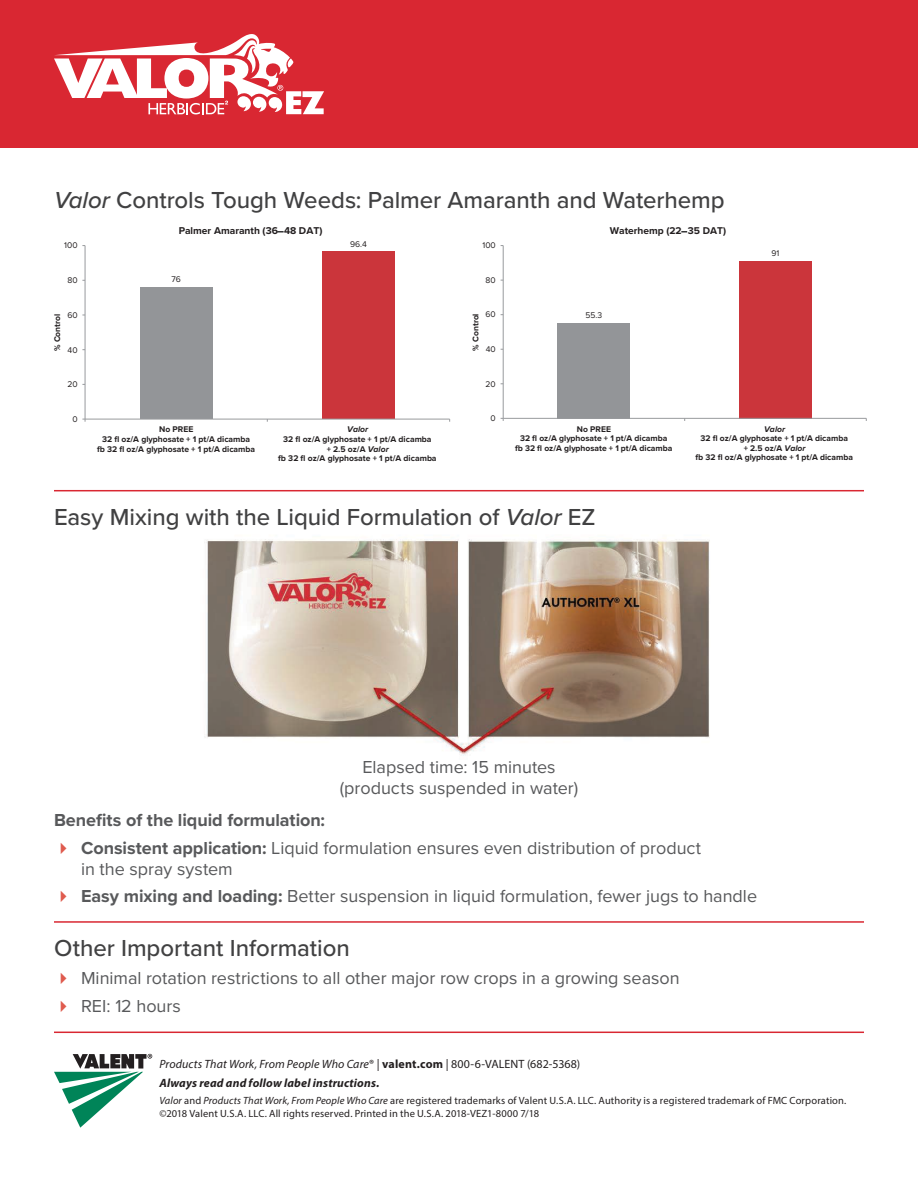
<style>
.page{position:relative;width:918px;height:1188px;background:#fff}
.page>*{position:absolute;margin:0;border:0;box-sizing:border-box;transform-origin:0 0}
.Heading_2_rule{font:500 24px "Proxima Nova";letter-spacing:-.005em;color:#414142}
.Heading_2{font:500 24px "Proxima Nova";letter-spacing:-.005em;color:#414142}
.body_no_space{font:18px/21px "Proxima Nova";color:#58595b}
.body{font:700 18px "Proxima Nova";letter-spacing:-.005em;color:#58595b}
.t1{font:italic 700 12px/18.9px "Myriad Pro";letter-spacing:.015em;color:#231f20}
.t2{font:10.5px/12.6px "Myriad Pro";letter-spacing:.01em;color:#231f20}
.t3{font:700 10.2px "Proxima Nova";color:#231f20}
.t4{font:700 8.55px/9.6px "Proxima Nova";color:#231f20;text-align:center}
.t5{font:8.55px "Proxima Nova";color:#231f20}
.s1{font-style:italic}
.s2{font-weight:700}
.s3{font-weight:400}
.s4{font-weight:400;font-style:normal}
.s5{font-style:normal}
</style>
<div class="page">
<div style="left:0;top:0;width:918px;height:148px;background:#d92732"></div>
<svg style="left:54px;top:34px;width:270px;height:80px"></svg>
<hr style="left:54px;top:1032px;width:810px;height:1px;background:#d92732">
<svg style="left:54px;top:1054px;width:98px;height:74px"></svg>
<img style="left:204px;top:539px;width:506px;height:217px">
<hr style="left:54px;top:490px;width:810px;height:1px;background:#d92732">
<hr style="left:54px;top:921px;width:810px;height:2px;background:#d92732">
<div style="left:140px;top:287px;width:73px;height:132px;background:#939598"></div>
<div style="left:322px;top:252px;width:73px;height:167px;background:#cb353b"></div>
<hr style="left:85px;top:246px;width:1px;height:173px;background:#989a9d">
<hr style="left:85px;top:419px;width:365px;height:1px;background:#989a9d">
<svg style="left:278px;top:231px;width:6px;height:2px"></svg>
<div style="left:739px;top:261px;width:73px;height:157px;background:#cb353b"></div>
<div style="left:558px;top:323px;width:72px;height:95px;background:#939598"></div>
<hr style="left:503px;top:246px;width:1px;height:172px;background:#989a9d">
<hr style="left:503px;top:418px;width:363px;height:1px;background:#989a9d">
<svg style="left:682px;top:231px;width:6px;height:2px"></svg>
<p class="Heading_2" style="left:54px;top:186px;width:672px"><span class="s1">Valor</span> Controls Tough Weeds: Palmer Amaranth and Waterhemp</p>
<p class="t3" style="left:179px;top:224px;width:145px">Palmer Amaranth (36 48 DAT)</p>
<p class="t3" style="left:610px;top:224px;width:118px">Waterhemp (22 35 DAT)</p>
<p class="t5" style="left:64px;top:240px;width:15px">100</p>
<p class="t5" style="left:350px;top:239px;width:18px">96.4</p>
<p class="t5" style="left:482px;top:240px;width:15px">100</p>
<p class="t5" style="left:772px;top:248px;width:9px">91</p>
<p class="t5" style="left:67px;top:275px;width:12px">80</p>
<p class="t5" style="left:171px;top:274px;width:11px">76</p>
<p class="t5" style="left:486px;top:275px;width:12px">80</p>
<p class="t5" style="left:67px;top:310px;width:12px">60</p>
<p class="t4" style="left:53px;top:351px;width:39px;rotate:-90deg">% Control</p>
<p class="t5" style="left:68px;top:345px;width:12px">40</p>
<p class="t5" style="left:486px;top:310px;width:12px">60</p>
<p class="t4" style="left:471px;top:351px;width:39px;rotate:-90deg">% Control</p>
<p class="t5" style="left:486px;top:344px;width:12px">40</p>
<p class="t5" style="left:586px;top:310px;width:18px">55.3</p>
<p class="t5" style="left:67px;top:379px;width:12px">20</p>
<p class="t5" style="left:486px;top:379px;width:12px">20</p>
<p class="t5" style="left:72px;top:414px;width:7px">0</p>
<p class="t5" style="left:491px;top:413px;width:7px">0</p>
<p class="t4" style="left:102px;top:425px;width:155px">No PREE<br>32 fl oz/A glyphosate + 1 pt/A dicamba<br>32 fl oz/A glyphosate + 1 pt/A dicamba</p>
<p class="t4" style="left:283px;top:425px;width:155px"><span class="s1">Valor<br></span>32 fl oz/A glyphosate + 1 pt/A dicamba + 2.5 oz/A <span class="s1">Valor<br></span>32 fl oz/A glyphosate + 1 pt/A dicamba</p>
<p class="t4" style="left:520px;top:424px;width:154px">No PREE<br>32 fl oz/A glyphosate + 1 pt/A dicamba<br>32 fl oz/A glyphosate + 1 pt/A dicamba</p>
<p class="t4" style="left:701px;top:424px;width:154px"><span class="s1">Valor<br></span>32 fl oz/A glyphosate + 1 pt/A dicamba + 2.5 oz/A <span class="s1">Valor<br></span>32 fl oz/A glyphosate + 1 pt/A dicamba</p>
<p class="Heading_2_rule" style="left:54px;top:503px;width:543px">Easy Mixing with the Liquid Formulation of <span class="s1">Valor</span> EZ</p>
<p class="body_no_space" style="left:362px;top:757px;width:195px">Elapsed time: 15 minutes</p>
<p class="body_no_space" style="left:340px;top:778px;width:240px">(products suspended in water)</p>
<p class="body" style="left:54px;top:809px;width:273px">Benefits of the liquid formulation:</p>
<p class="body_no_space" style="left:81px;top:838px;width:622px"><span class="s2">Consistent application:</span> Liquid formulation ensures even distribution of product in the spray system</p>
<p class="body_no_space" style="left:81px;top:886px;width:678px"><span class="s2">Easy mixing and loading:</span> Better suspension in liquid formulation, fewer jugs to handle</p>
<p class="Heading_2_rule" style="left:54px;top:934px;width:297px">Other Important Information</p>
<p class="body_no_space" style="left:81px;top:968px;width:600px">Minimal rotation restrictions to all other major row crops in a growing season</p>
<p class="body_no_space" style="left:81px;top:996px;width:102px">REI: 12 hours</p>
<h3 class="t1" style="left:160px;top:1054px;width:422px"><span class="s3">Products That Work, From People Who Care</span><span class="s4">® |</span> <span class="s5">valent.com</span> <span class="s4">| 800-6-VALENT (682-5368)<br></span>Always read and follow label instructions.</h3>
<p class="t2" style="left:160px;top:1094px;width:688px"><span class="s1">Valor</span> and <span class="s1">Products That Work, From People Who Care</span> are registered trademarks of Valent U.S.A. LLC. Authority is a registered trademark of FMC Corporation. ©2018 Valent U.S.A. LLC. All rights reserved. Printed in the U.S.A. 2018-VEZ1-8000 7/18</p>
</div>
